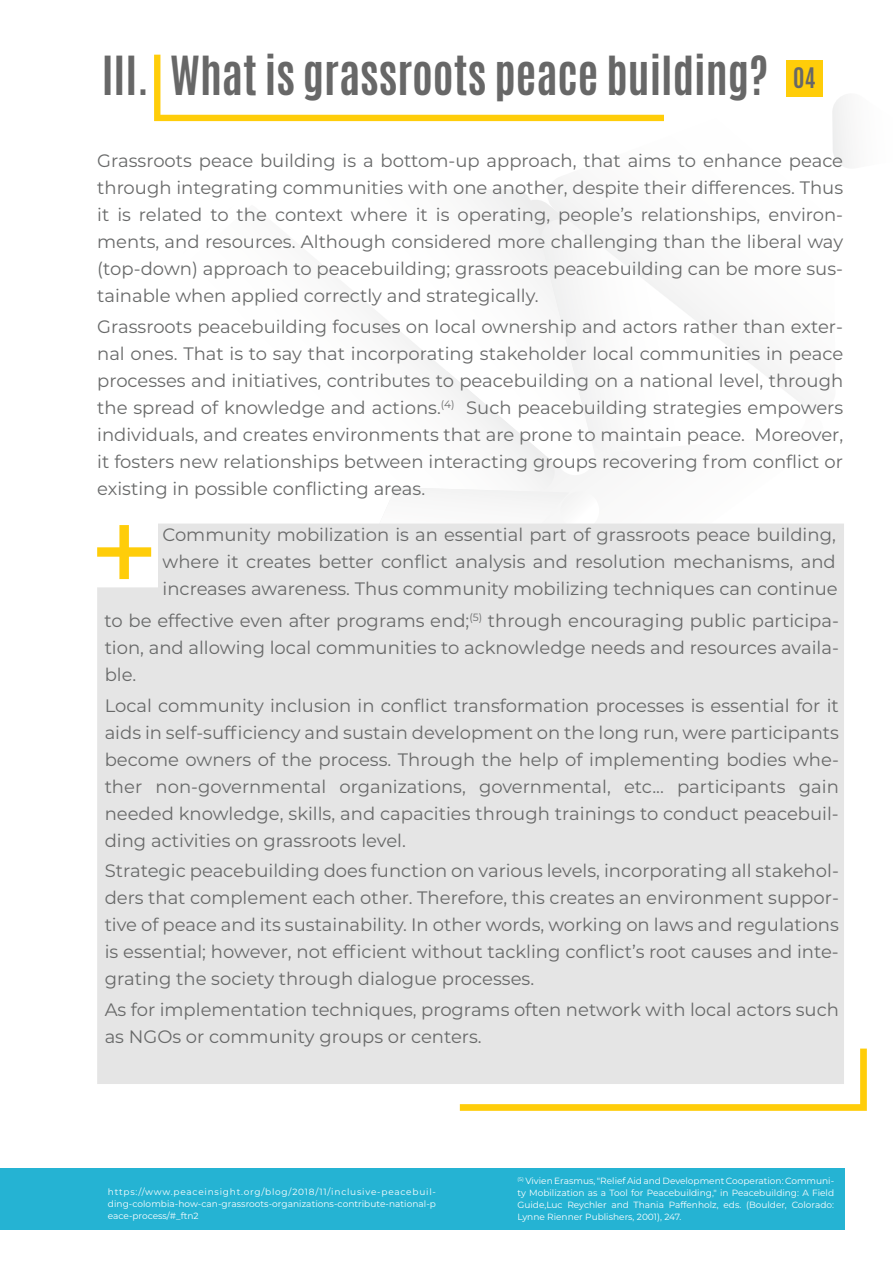
<style>
.page{position:relative;width:893px;height:1263px;background:#fff}
.page>*{position:absolute;margin:0;border:0;box-sizing:border-box;transform-origin:0 0}
.t1{font:700 45px "Antonio";color:#676767}
.t2{font:18px/27px "Montserrat";color:#686969;text-align:justify}
.t3{font:9px/12px "Montserrat";color:#fff;text-align:justify}
</style>
<div class="page">
<svg style="left:474px;top:189px;width:124px;height:292px"></svg>
<svg style="left:355px;top:201px;width:207px;height:286px"></svg>
<svg style="left:569px;top:492px;width:32px;height:32px"></svg>
<svg style="left:220px;top:487px;width:349px;height:37px"></svg>
<svg style="left:537px;top:212px;width:275px;height:241px"></svg>
<svg style="left:832px;top:96px;width:17px;height:72px"></svg>
<div style="left:786px;top:60px;width:36px;height:36px;background:#ffcd09"></div>
<svg style="left:154px;top:55px;width:510px;height:66px"></svg>
<div style="left:97px;top:524px;width:747px;height:560px;background:#e5e5e5"></div>
<div style="left:0;top:1168px;width:844px;height:61px;background:#25b3d3"></div>
<svg style="left:460px;top:694px;width:407px;height:497px"></svg>
<h1 class="t1" style="left:102px;top:41px;width:49px">III.</h1>
<h1 class="t1" style="left:170px;top:41px;width:647px">What is grassroots peace building? <sup>04</sup></h1>
<p class="t2" style="left:97px;top:147px;width:747px">Grassroots peace building is a bottom-up approach, that aims to enhance peace through integrating communities with one another, despite their differences. Thus it is related to the context where it is operating, people’s relationships, environ&shy;ments, and resources. Although considered more challenging than the liberal way (top-down) approach to peacebuilding; grassroots peacebuilding can be more sus&shy;tainable when applied correctly and strategically.</p>
<p class="t2" style="left:97px;top:312px;width:747px">Grassroots peacebuilding focuses on local ownership and actors rather than exter&shy;nal ones. That is to say that incorporating stakeholder local communities in peace processes and initiatives, contributes to peacebuilding on a national level, through the spread of knowledge and actions.<sup>(4)</sup> Such peacebuilding strategies empowers individuals, and creates environments that are prone to maintain peace. Moreover, it fosters new relationships between interacting groups recovering from conflict or existing in possible conflicting areas.</p>
<p class="t2" style="left:162px;top:521px;width:677px">Community mobilization is an essential part of grassroots peace building, where it creates better conflict analysis and resolution mechanisms, and increases awareness. Thus community mobilizing techniques can continue</p>
<p class="t2" style="left:105px;top:606px;width:736px">to be effective even after programs end;<sup>(5)</sup> through encouraging public participa&shy;tion, and allowing local communities to acknowledge needs and resources availa&shy;ble.</p>
<p class="t2" style="left:105px;top:691px;width:736px">Local community inclusion in conflict transformation processes is essential for it aids in self-sufficiency and sustain development on the long run, were participants become owners of the process. Through the help of implementing bodies whe&shy;ther non-governmental organizations, governmental, etc... participants gain needed knowledge, skills, and capacities through trainings to conduct peacebuil&shy;ding activities on grassroots level.</p>
<p class="t2" style="left:105px;top:857px;width:736px">Strategic peacebuilding does function on various levels, incorporating all stakehol&shy;ders that complement each other. Therefore, this creates an environment suppor&shy;tive of peace and its sustainability. In other words, working on laws and regulations is essential; however, not efficient without tackling conflict’s root causes and inte&shy;grating the society through dialogue processes.</p>
<p class="t2" style="left:105px;top:995px;width:736px">As for implementation techniques, programs often network with local actors such as NGOs or community groups or centers.</p>
<p class="t3" style="left:108px;top:1186px;width:330px">https://www.peaceinsight.org/blog/2018/11/inclusive-peacebuil&shy;ding-colombia-how-can-grassroots-organizations-contribute-national-p eace-process/#_ftn2</p>
<p class="t3" style="left:517px;top:1174px;width:318px"><sup>(5)</sup> Vivien Erasmus, "Relief Aid and Development Cooperation: Communi&shy;ty Mobilization as a Tool for Peacebuilding," in Peacebuilding: A Field Guide,Luc Reychler and Thania Paffenholz, eds. (Boulder, Colorado:<br>Lynne Rienner Publishers, 2001), 247.</p>
</div>
